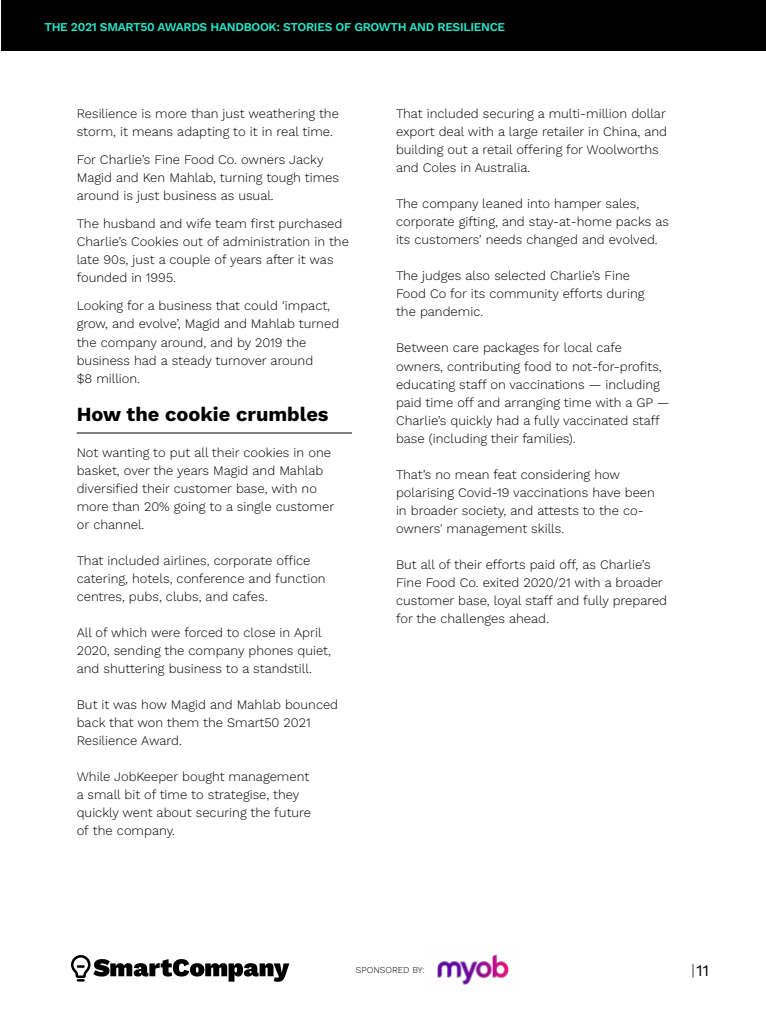
<style>
.page{position:relative;width:766px;height:1021px;background:#fff}
.page>*{position:absolute;margin:0;border:0;box-sizing:border-box;transform-origin:0 0}
.t1{font:700 20px "Work Sans";color:#000}
.t2{font:16px "Work Sans";color:#000}
.t3{font:300 13px/18px "Work Sans";color:#000}
.t4{font:600 12px "Work Sans";letter-spacing:-.025em;color:#27e6cb}
.t5{font:300 9px "Work Sans";color:#000}
.s1{font-weight:300}
</style>
<div class="page">
<hr style="left:77px;top:432px;width:275px;height:1px;background:#000">
<svg style="left:71px;top:955px;width:218px;height:26px"></svg>
<div style="left:0;top:0;width:765px;height:50px;background:#000"></div>
<img style="left:437px;top:954px;width:72px;height:31px">
<p class="t4" style="left:44px;top:18px;width:462px">THE 2021 SMART50 AWARDS HANDBOOK: STORIES OF GROWTH AND RESILIENCE</p>
<p class="t3" style="left:77px;top:104px;width:264px">Resilience is more than just weathering the storm, it means adapting to it in real time.</p>
<p class="t3" style="left:77px;top:150px;width:264px">For Charlie’s Fine Food Co. owners Jacky<br>Magid and Ken Mahlab, turning tough times around is just business as usual.</p>
<p class="t3" style="left:77px;top:214px;width:274px">The husband and wife team first purchased Charlie’s Cookies out of administration in the late 90s, just a couple of years after it was founded in 1995.</p>
<p class="t3" style="left:77px;top:296px;width:264px">Looking for a business that could ‘impact, grow, and evolve’, Magid and Mahlab turned the company around, and by 2019 the business had a steady turnover around<br>$8 million.</p>
<h1 class="t1" style="left:77px;top:398px;width:253px">How the cookie crumbles</h1>
<p class="t3" style="left:77px;top:442px;width:259px">Not wanting to put all their cookies in one basket, over the years Magid and Mahlab diversified their customer base, with no more than 20% going to a single customer or channel.</p>
<p class="t3" style="left:77px;top:550px;width:250px">That included airlines, corporate office catering, hotels, conference and function centres, pubs, clubs, and cafes.</p>
<p class="t3" style="left:77px;top:622px;width:255px">All of which were forced to close in April<br>2020, sending the company phones quiet, and shuttering business to a standstill.</p>
<p class="t3" style="left:77px;top:694px;width:263px">But it was how Magid and Mahlab bounced back that won them the Smart50 2021<br>Resilience Award.</p>
<p class="t3" style="left:77px;top:766px;width:236px">While JobKeeper bought management a small bit of time to strategise, they quickly went about securing the future of the company.</p>
<p class="t3" style="left:396px;top:104px;width:272px">That included securing a multi-million dollar export deal with a large retailer in China, and building out a retail offering for Woolworths and Coles in Australia.</p>
<p class="t3" style="left:396px;top:194px;width:274px">The company leaned into hamper sales, corporate gifting, and stay-at-home packs as its customers’ needs changed and evolved.</p>
<p class="t3" style="left:396px;top:266px;width:250px">The judges also selected Charlie’s Fine<br>Food Co for its community efforts during the pandemic.</p>
<p class="t3" style="left:396px;top:338px;width:275px">Between care packages for local cafe owners, contributing food to not-for-profits, educating staff on vaccinations — including paid time off and arranging time with a GP — Charlie’s quickly had a fully vaccinated staff base (including their families).</p>
<p class="t3" style="left:396px;top:464px;width:260px">That’s no mean feat considering how polarising Covid-19 vaccinations have been in broader society, and attests to the co&shy;owners' management skills.</p>
<p class="t3" style="left:396px;top:554px;width:272px">But all of their efforts paid off, as Charlie’s Fine Food Co. exited 2020/21 with a broader customer base, loyal staff and fully prepared for the challenges ahead.</p>
<p class="t5" style="left:356px;top:963px;width:70px">SPONSORED BY:</p>
<p class="t2" style="left:691px;top:958px;width:19px"><span class="s1">|</span>11</p>
</div>
